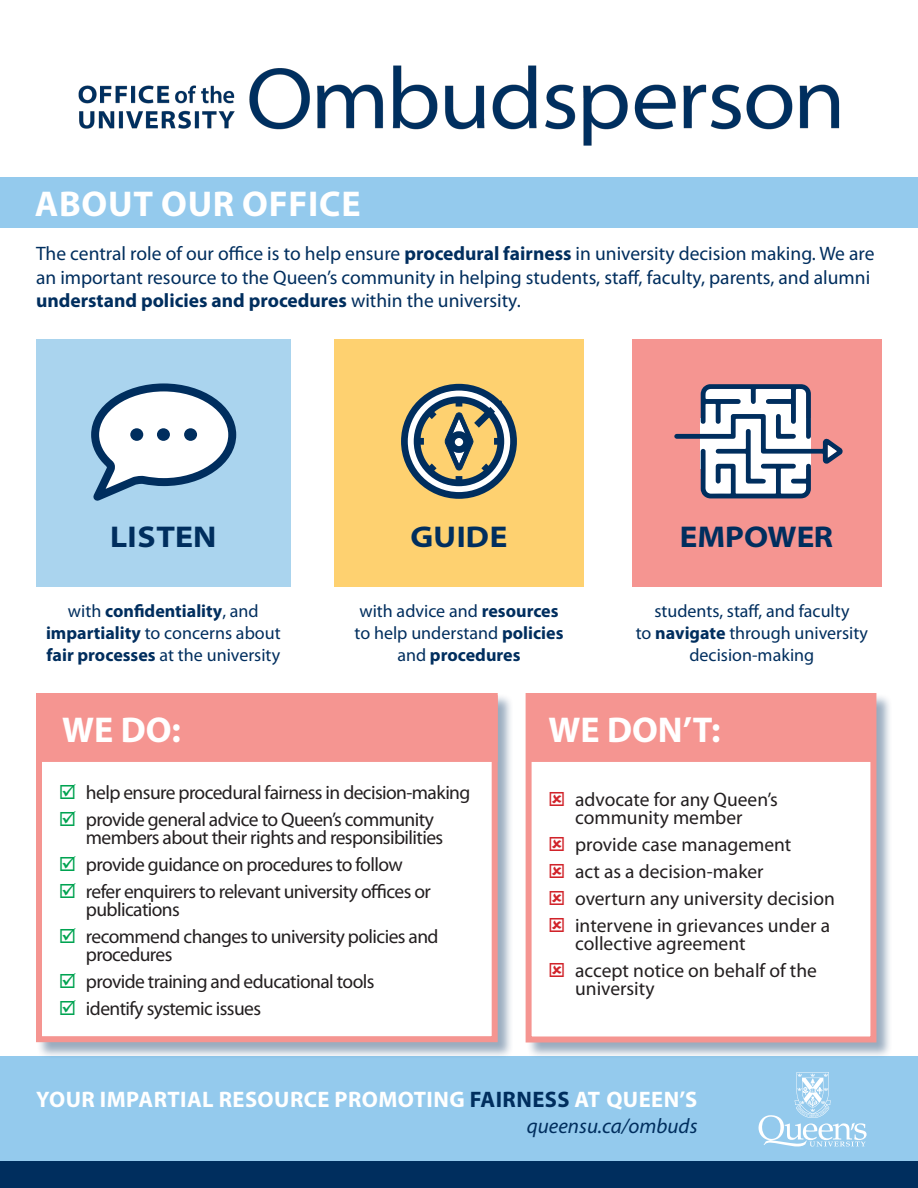
<style>
.page{position:relative;width:918px;height:1188px;background:#fff}
.page>*{position:absolute;margin:0;border:0;box-sizing:border-box;transform-origin:0 0}
.t1{font:700 36px "Myriad Pro";letter-spacing:.02em;color:#fff}
.t2{font:700 semi-expanded 30.15px "Myriad Pro";color:#002e5e}
.t3{font:700 22.5px "Myriad Pro";letter-spacing:.02em;color:#fff}
.t4{font:italic 21px "Myriad Pro";color:#002e5e}
.t5{font:19.5px/18px "Myriad Pro";letter-spacing:-.03em;color:#231f20}
.t6{font:19.5px/23.4px "Myriad Pro";color:#002e5e}
.t7{font:19.5px/18px "Myriad Pro";color:#231f20}
.t8{font:18px/21.6px "Myriad Pro";color:#002e5e;text-align:center}
.t9{font:700 18px/21.6px "Myriad Pro";color:#002e5e;text-align:center}
.s1{font-weight:700}
.s2{font-weight:400}
.s3{color:#002e5e}
</style>
<div class="page">
<div style="left:0;top:1057px;width:918px;height:105px;background:#94caed"></div>
<svg style="left:758px;top:1072px;width:109px;height:75px"></svg>
<div style="left:0;top:1162px;width:918px;height:26px;background:#002e5e"></div>
<div style="left:0;top:177px;width:918px;height:51px;background:#94caed"></div>
<img style="left:78px;top:65px;width:762px;height:81px">
<div style="left:633px;top:339px;width:249px;height:247px;background:#f59591"></div>
<svg style="left:674px;top:384px;width:169px;height:114px"></svg>
<div style="left:36px;top:339px;width:255px;height:247px;background:#aad4ee"></div>
<svg style="left:91px;top:383px;width:146px;height:118px"></svg>
<div style="left:130px;top:428px;width:13px;height:13px;background:#002e5e;border-radius:50%"></div>
<div style="left:184px;top:428px;width:13px;height:13px;background:#002e5e;border-radius:50%"></div>
<div style="left:157px;top:428px;width:13px;height:13px;background:#002e5e;border-radius:50%"></div>
<div style="left:334px;top:339px;width:250px;height:247px;background:#fed170"></div>
<svg style="left:401px;top:383px;width:116px;height:116px"></svg>
<div style="left:448px;top:431px;width:22px;height:22px;border:7px solid #002e5e;border-radius:50%"></div>
<div style="left:36px;top:693px;width:478px;height:366px;background:#002e5e;opacity:.4"></div>
<div style="left:36px;top:693px;width:462px;height:349px;background:#fff;border:6px solid #f59591"></div>
<div style="left:38px;top:695px;width:460px;height:67px;background:#f59591"></div>
<div style="left:526px;top:693px;width:367px;height:366px;background:#002e5e;opacity:.4"></div>
<div style="left:526px;top:693px;width:350px;height:349px;background:#fff;border:6px solid #f59591"></div>
<div style="left:528px;top:695px;width:346px;height:67px;background:#f59591"></div>
<p class="t1" style="left:35px;top:180px;width:327px">ABOUT OUR OFFICE</p>
<p class="t6" style="left:36px;top:242px;width:840px">The central role of our office is to help ensure <span class="s1">procedural fairness</span> in university decision making. We are an important resource to the Queen’s community in helping students, staff, faculty, parents, and alumni <span class="s1">understand policies and procedures</span> within the university.</p>
<h2 class="t2" style="left:110px;top:517px;width:108px">LISTEN</h2>
<h2 class="t2" style="left:411px;top:517px;width:98px">GUIDE</h2>
<h2 class="t2" style="left:680px;top:517px;width:155px">EMPOWER</h2>
<p class="t9" style="left:46px;top:600px;width:236px"><span class="s2">with</span> confidentiality<span class="s2">, and </span>impartiality <span class="s2">to concerns about </span>fair processes <span class="s2">at the university</span></p>
<p class="t8" style="left:359px;top:600px;width:201px">with advice and <span class="s1">resources</span></p>
<p class="t8" style="left:355px;top:622px;width:210px">to help understand <span class="s1">policies</span></p>
<p class="t9" style="left:398px;top:643px;width:125px"><span class="s2">and</span> procedures</p>
<p class="t8" style="left:654px;top:600px;width:197px">students, staff, and faculty</p>
<p class="t8" style="left:636px;top:622px;width:234px">to <span class="s1">navigate</span> through university decision-making</p>
<p class="t1" style="left:62px;top:706px;width:120px">WE DO:</p>
<p class="t5" style="left:86px;top:783px;width:386px">help ensure procedural fairness in decision-making</p>
<p class="t5" style="left:86px;top:810px;width:359px">provide general advice to Queen’s community members about their rights and responsibilities</p>
<p class="t5" style="left:86px;top:855px;width:318px">provide guidance on procedures to follow</p>
<p class="t5" style="left:86px;top:882px;width:346px">refer enquirers to relevant university offices or publications</p>
<p class="t5" style="left:86px;top:927px;width:354px">recommend changes to university policies and procedures</p>
<p class="t5" style="left:86px;top:972px;width:290px">provide training and educational tools</p>
<p class="t5" style="left:86px;top:999px;width:177px">identify systemic issues</p>
<p class="t1" style="left:549px;top:706px;width:173px">WE DON’T:</p>
<p class="t7" style="left:575px;top:790px;width:204px">advocate for any Queen’s community member</p>
<p class="t7" style="left:575px;top:835px;width:218px">provide case management</p>
<p class="t7" style="left:575px;top:862px;width:190px">act as a decision-maker</p>
<p class="t7" style="left:575px;top:889px;width:261px">overturn any university decision</p>
<p class="t7" style="left:575px;top:916px;width:257px">intervene in grievances under a collective agreement</p>
<p class="t7" style="left:575px;top:961px;width:243px">accept notice on behalf of the university</p>
<p class="t3" style="left:36px;top:1085px;width:663px">YOUR IMPARTIAL RESOURCE PROMOTING <span class="s3">FAIRNESS</span> AT QUEEN’S</p>
<p class="t4" style="left:527px;top:1113px;width:172px">queensu.ca/ombuds</p>
</div>
